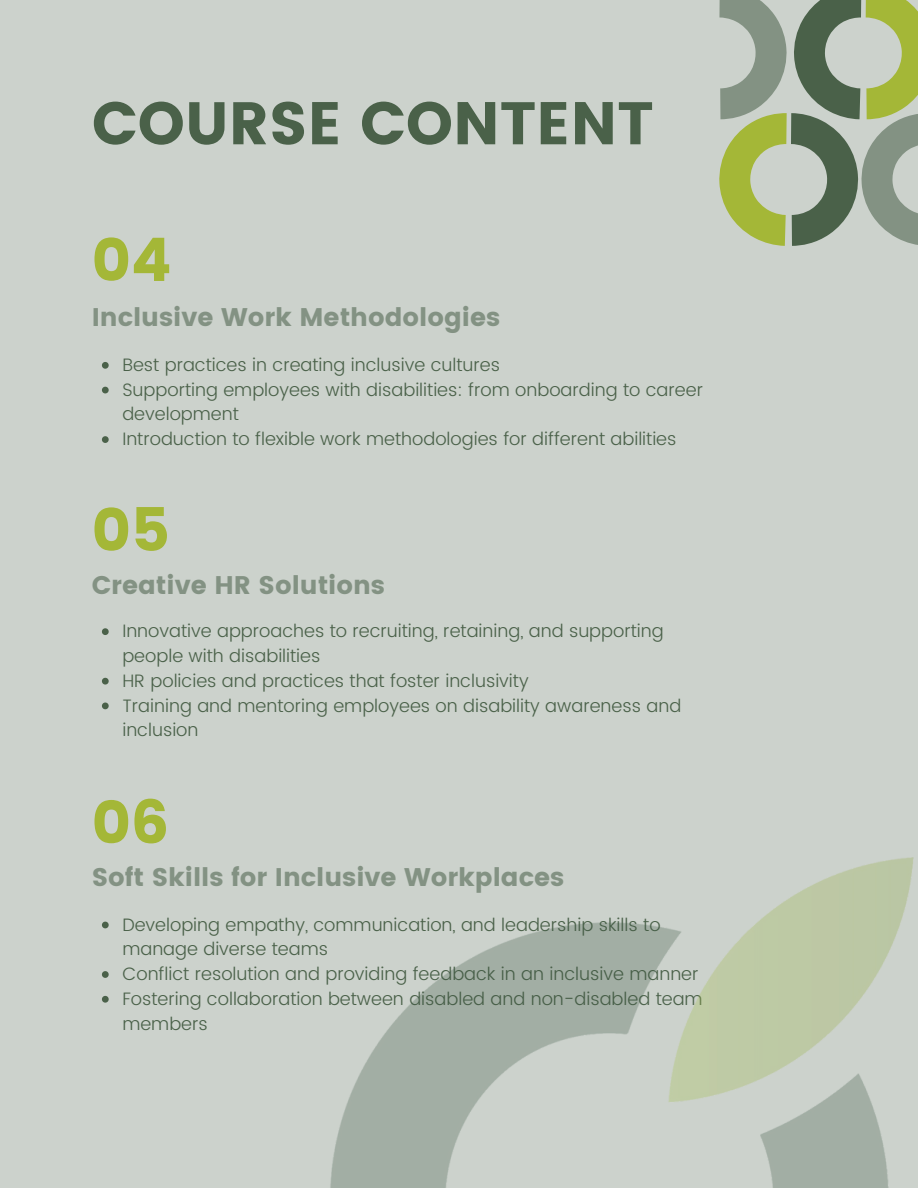
<style>
.page{position:relative;width:918px;height:1188px;background:#ccd2cc}
.page>*{position:absolute;margin:0;border:0;box-sizing:border-box;transform-origin:0 0}
.t1{font:60px "Poppins";color:#4a6149}
.t2{font:60px "Poppins";color:#a4b737}
.t3{font:25.5px "Poppins";color:#839283}
.t4{font:300 18px/24.8px "Poppins";color:#4a6149}
</style>
<div class="page">
<svg style="left:719px;top:0;width:199px;height:246px"></svg>
<svg style="left:102px;top:362px;width:7px;height:7px"></svg>
<svg style="left:102px;top:387px;width:7px;height:6px"></svg>
<svg style="left:102px;top:436px;width:7px;height:7px"></svg>
<svg style="left:102px;top:628px;width:7px;height:7px"></svg>
<svg style="left:102px;top:678px;width:7px;height:7px"></svg>
<svg style="left:102px;top:703px;width:7px;height:6px"></svg>
<svg style="left:102px;top:922px;width:7px;height:6px"></svg>
<svg style="left:102px;top:971px;width:7px;height:7px"></svg>
<svg style="left:102px;top:996px;width:7px;height:7px"></svg>
<img style="left:330px;top:857px;width:584px;height:331px">
<h1 class="t1" style="left:92px;top:89px;width:563px">COURSE CONTENT</h1>
<p class="t2" style="left:92px;top:225px;width:81px">04</p>
<h2 class="t3" style="left:92px;top:303px;width:410px">Inclusive Work Methodologies</h2>
<p class="t4" style="left:122px;top:352px;width:379px">Best practices in creating inclusive cultures</p>
<p class="t4" style="left:122px;top:377px;width:582px">Supporting employees with disabilities: from onboarding to career development</p>
<p class="t4" style="left:122px;top:427px;width:556px">Introduction to flexible work methodologies for different abilities</p>
<p class="t2" style="left:92px;top:495px;width:80px">05</p>
<p class="t3" style="left:92px;top:570px;width:295px">Creative HR Solutions</p>
<h2 class="t4" style="left:122px;top:619px;width:543px">Innovative approaches to recruiting, retaining, and supporting people with disabilities</h2>
<p class="t4" style="left:122px;top:668px;width:408px">HR policies and practices that foster inclusivity</p>
<p class="t4" style="left:122px;top:693px;width:560px">Training and mentoring employees on disability awareness and inclusion</p>
<p class="t2" style="left:92px;top:788px;width:79px">06</p>
<p class="t3" style="left:92px;top:862px;width:474px">Soft Skills for Inclusive Workplaces</p>
<p class="t4" style="left:122px;top:912px;width:540px">Developing empathy, communication, and leadership skills to manage diverse teams</p>
<h2 class="t4" style="left:122px;top:962px;width:578px">Conflict resolution and providing feedback in an inclusive manner</h2>
<p class="t4" style="left:122px;top:986px;width:582px">Fostering collaboration between disabled and non-disabled team members</p>
</div>
